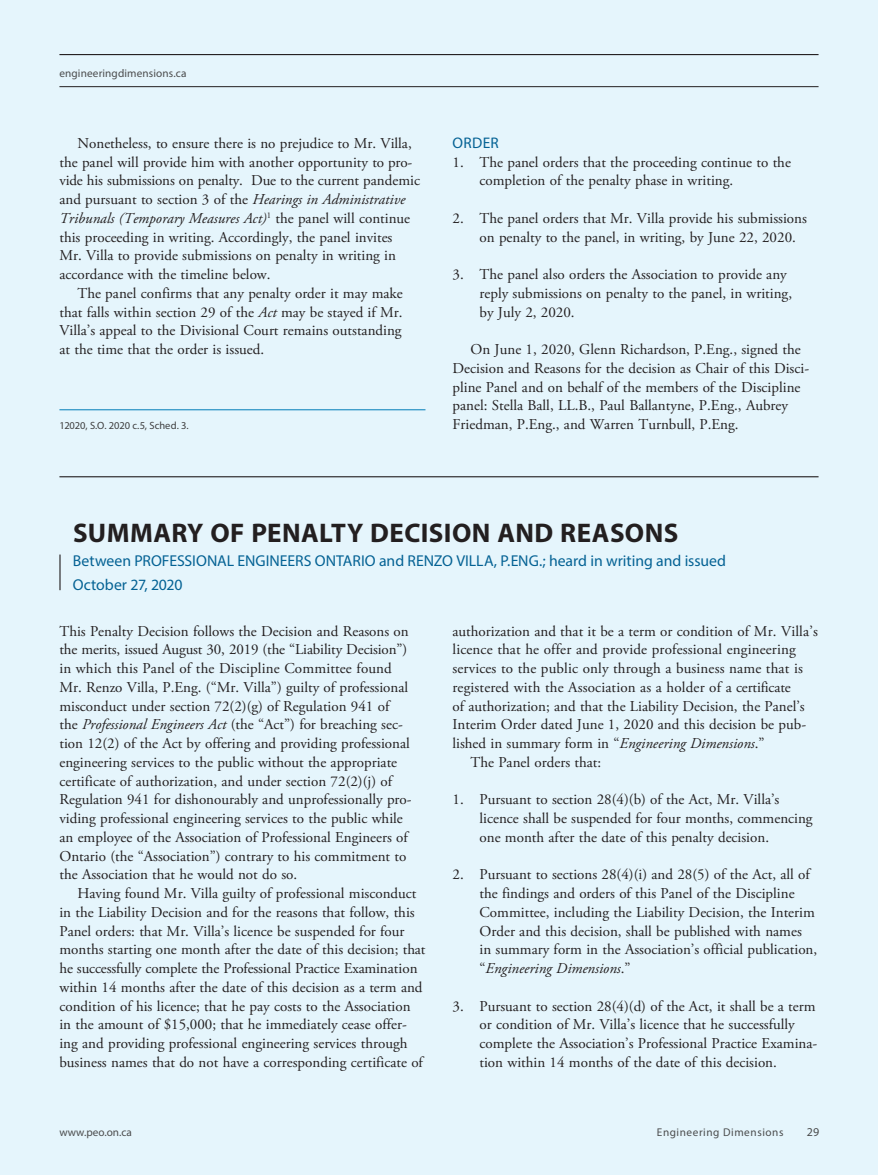
<style>
.page{position:relative;width:878px;height:1175px;background:#fff}
.page>*{position:absolute;margin:0;border:0;box-sizing:border-box;transform-origin:0 0}
.Head_2022{font:700 27px "Myriad Pro";letter-spacing:.015em;color:#231f20}
.Gazette_Deck_2022{font:15.75px/24px "Myriad Pro";color:#046294}
.Gazette_Subhead__1_2{font:15.3px "Myriad Pro";letter-spacing:.02em;color:#046294}
.Body_Gar{font:15px/18.8px "Adobe Garamond Pro";color:#231f20}
.Body_Gar_List__1a{font:15px/18.8px "Adobe Garamond Pro";color:#231f20}
.Body_Gar_No_Indent{font:15px/18.8px "Adobe Garamond Pro";color:#231f20}
.t1{font:12px "Myriad Pro";color:#4b4c4d}
.t2{font:11.25px "Myriad Pro";letter-spacing:.015em;color:#4b4c4d}
.t3{font:11.25px "Myriad Pro";letter-spacing:.05em;color:#4b4c4d}
.Reference{font:10.5px "Myriad Pro";letter-spacing:-.01em;color:#3e3e3f}
.s1{font-style:italic}
</style>
<div class="page">
<div style="left:0;top:0;width:878px;height:1174px;background:#e5f5fc"></div>
<hr style="left:59px;top:54px;width:759px;height:1px;background:#231f20">
<hr style="left:59px;top:86px;width:759px;height:1px;background:#231f20">
<hr style="left:59px;top:554px;width:2px;height:36px;background:#231f20">
<hr style="left:59px;top:476px;width:759px;height:1px;background:#231f20">
<hr style="left:59px;top:409px;width:366px;height:1px;background:#007cb8">
<p class="t2" style="left:59px;top:67px;width:129px">engineeringdimensions.ca</p>
<p class="Body_Gar" style="left:59px;top:134px;width:362px;text-indent:18px">Nonetheless, to ensure there is no prejudice to Mr. Villa, the panel will provide him with another opportunity to pro&shy;vide his submissions on penalty. Due to the current pandemic and pursuant to section 3 of the <span class="s1">Hearings in Administrative Tribunals (Temporary Measures Act)</span><sup>1</sup> the panel will continue this proceeding in writing. Accordingly, the panel invites<br>Mr. Villa to provide submissions on penalty in writing in accordance with the timeline below.</p>
<p class="Body_Gar" style="left:59px;top:284px;width:345px;text-align:justify;text-indent:18px">The panel confirms that any penalty order it may make that falls within section 29 of the <span class="s1">Act</span> may be stayed if Mr.<br>Villa’s appeal to the Divisional Court remains outstanding at the time that the order is issued.</p>
<p class="Reference" style="left:59px;top:419px;width:131px">12020, S.O. 2020 c.5, Sched. 3.</p>
<p class="Gazette_Subhead__1_2" style="left:452px;top:133px;width:48px">ORDER</p>
<p class="Body_Gar_List__1a" style="left:479px;top:153px;width:313px;text-indent:-27px">1. The panel orders that the proceeding continue to the completion of the penalty phase in writing.</p>
<p class="Body_Gar_List__1a" style="left:479px;top:209px;width:329px;text-indent:-27px">2. The panel orders that Mr. Villa provide his submissions on penalty to the panel, in writing, by June 22, 2020.</p>
<p class="Body_Gar_List__1a" style="left:479px;top:265px;width:314px;text-indent:-27px">3. The panel also orders the Association to provide any reply submissions on penalty to the panel, in writing, by July 2, 2020.</p>
<p class="Body_Gar" style="left:452px;top:340px;width:358px;text-indent:18px">On June 1, 2020, Glenn Richardson, P.Eng., signed the Decision and Reasons for the decision as Chair of this Disci&shy;pline Panel and on behalf of the members of the Discipline panel: Stella Ball, LL.B., Paul Ballantyne, P.Eng., Aubrey Friedman, P.Eng., and Warren Turnbull, P.Eng.</p>
<p class="Head_2022" style="left:73px;top:515px;width:607px">SUMMARY OF PENALTY DECISION AND REASONS</p>
<p class="Gazette_Deck_2022" style="left:73px;top:548px;width:654px">Between PROFESSIONAL ENGINEERS ONTARIO and RENZO VILLA, P.ENG.; heard in writing and issued<br>October 27, 2020</p>
<p class="Body_Gar_No_Indent" style="left:59px;top:622px;width:354px">This Penalty Decision follows the Decision and Reasons on the merits, issued August 30, 2019 (the “Liability Decision”) in which this Panel of the Discipline Committee found Mr. Renzo Villa, P.Eng. (“Mr. Villa”) guilty of professional misconduct under section 72(2)(g) of Regulation 941 of<br>the <span class="s1">Professional Engineers Act</span> (the “Act”) for breaching sec&shy;tion 12(2) of the Act by offering and providing professional engineering services to the public without the appropriate certificate of authorization, and under section 72(2)(j) of Regulation 941 for dishonourably and unprofessionally pro&shy;viding professional engineering services to the public while an employee of the Association of Professional Engineers of Ontario (the “Association”) contrary to his commitment to the Association that he would not do so.</p>
<p class="Body_Gar" style="left:59px;top:884px;width:367px;text-indent:18px">Having found Mr. Villa guilty of professional misconduct in the Liability Decision and for the reasons that follow, this Panel orders: that Mr. Villa’s licence be suspended for four months starting one month after the date of this decision; that he successfully complete the Professional Practice Examination within 14 months after the date of this decision as a term and condition of his licence; that he pay costs to the Association in the amount of $15,000; that he immediately cease offer&shy;ing and providing professional engineering services through business names that do not have a corresponding certificate of</p>
<p class="Body_Gar" style="left:452px;top:622px;width:367px">authorization and that it be a term or condition of Mr. Villa’s licence that he offer and provide professional engineering services to the public only through a business name that is registered with the Association as a holder of a certificate<br>of authorization; and that the Liability Decision, the Panel’s Interim Order dated June 1, 2020 and this decision be pub&shy;lished in summary form in “<span class="s1">Engineering Dimensions</span>.”</p>
<p class="Body_Gar" style="left:470px;top:753px;width:132px">The Panel orders that:</p>
<p class="Body_Gar_List__1a" style="left:479px;top:790px;width:334px;text-indent:-27px">1. Pursuant to section 28(4)(b) of the Act, Mr. Villa’s licence shall be suspended for four months, commencing one month after the date of this penalty decision.</p>
<p class="Body_Gar_List__1a" style="left:479px;top:865px;width:339px;text-indent:-27px">2. Pursuant to sections 28(4)(i) and 28(5) of the Act, all of the findings and orders of this Panel of the Discipline Committee, including the Liability Decision, the Interim Order and this decision, shall be published with names in summary form in the Association’s official publication, “<span class="s1">Engineering Dimensions</span>.”</p>
<p class="Body_Gar_List__1a" style="left:479px;top:997px;width:339px;text-indent:-27px">3. Pursuant to section 28(4)(d) of the Act, it shall be a term or condition of Mr. Villa’s licence that he successfully complete the Association’s Professional Practice Examina&shy;tion within 14 months of the date of this decision.</p>
<p class="t2" style="left:59px;top:1125px;width:74px">www.peo.on.ca</p>
<p class="t3" style="left:657px;top:1125px;width:128px">Engineering Dimensions</p>
<p class="t1" style="left:807px;top:1124px;width:14px">29</p>
</div>
